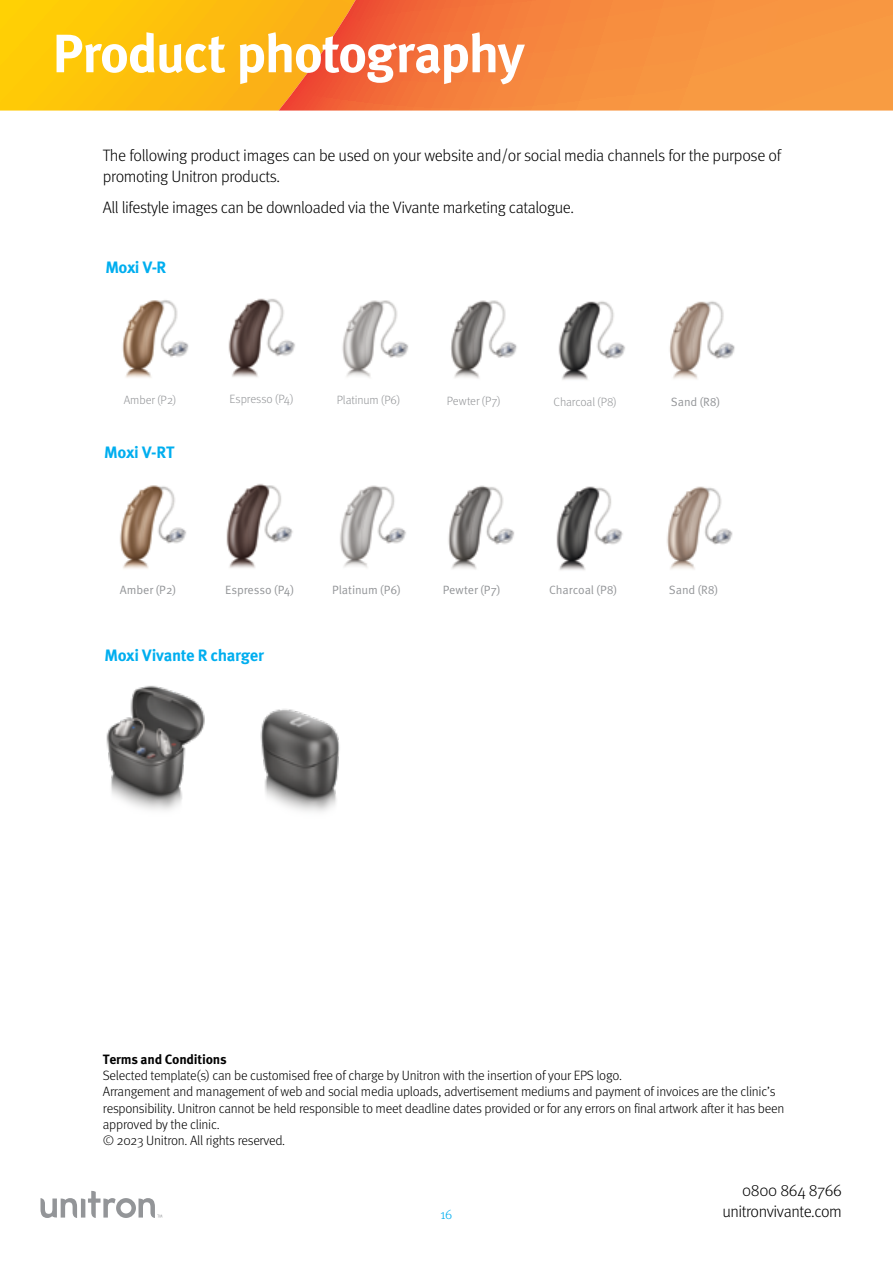
<style>
.page{position:relative;width:893px;height:1263px;background:#fff}
.page>*{position:absolute;margin:0;border:0;box-sizing:border-box;transform-origin:0 0}
.t1{font:700 54px "Meta OT";letter-spacing:-.035em;color:#fff}
.t2{font:300 16.5px/20.7px "Meta OT";letter-spacing:-.025em;color:#000}
.t3{font:700 16.5px "Meta OT";letter-spacing:-.02em;color:#00aeef}
.t4{font:300 13.5px/16.2px "Meta OT";letter-spacing:-.02em;color:#000}
.t5{font:700 13.5px "Meta OT";letter-spacing:-.015em;color:#000}
.t6{font:300 13.5px "Meta OT";color:#00aeef}
.t7{font:12px "Meta OT Norm";letter-spacing:-.005em;color:#939598}
.t8{font:300 12px "Meta OT";letter-spacing:-.005em;color:#939598}
</style>
<div class="page">
<svg style="left:41px;top:1191px;width:121px;height:27px"></svg>
<img style="left:451px;top:300px;width:66px;height:79px">
<img style="left:122px;top:300px;width:67px;height:78px">
<img style="left:558px;top:301px;width:67px;height:79px">
<img style="left:228px;top:298px;width:67px;height:79px">
<img style="left:342px;top:300px;width:67px;height:78px">
<img style="left:669px;top:301px;width:66px;height:78px">
<svg style="left:0;top:0;width:279px;height:111px;background:#fdc10c"></svg>
<svg style="left:279px;top:0;width:614px;height:111px;background:#f47e35"></svg>
<svg style="left:413px;top:26px;width:480px;height:85px;background:#f68f40"></svg>
<img style="left:448px;top:485px;width:66px;height:85px">
<img style="left:119px;top:485px;width:67px;height:84px">
<img style="left:556px;top:486px;width:67px;height:84px">
<img style="left:226px;top:483px;width:67px;height:85px">
<img style="left:340px;top:485px;width:66px;height:83px">
<img style="left:667px;top:486px;width:66px;height:83px">
<img style="left:106px;top:685px;width:99px;height:125px">
<img style="left:260px;top:709px;width:80px;height:103px">
<h1 class="t1" style="left:52px;top:19px;width:474px">Product photography</h1>
<p class="t2" style="left:103px;top:146px;width:680px">The following product images can be used on your website and/or social media channels for the purpose of promoting Unitron products.</p>
<p class="t2" style="left:103px;top:197px;width:473px">All lifestyle images can be downloaded via the Vivante marketing catalogue.</p>
<p class="t3" style="left:105px;top:257px;width:62px">Moxi V-R</p>
<p class="t8" style="left:230px;top:392px;width:66px">Espresso (P4)</p>
<p class="t8" style="left:337px;top:393px;width:65px">Platinum (P6)</p>
<p class="t7" style="left:671px;top:395px;width:51px">Sand (R8)</p>
<p class="t8" style="left:124px;top:393px;width:54px">Amber (P2)</p>
<p class="t8" style="left:447px;top:394px;width:55px">Pewter (P7)</p>
<p class="t8" style="left:554px;top:395px;width:65px">Charcoal (P8)</p>
<p class="t3" style="left:104px;top:442px;width:72px">Moxi V-RT</p>
<p class="t7" style="left:120px;top:582px;width:58px">Amber (P2)</p>
<p class="t7" style="left:225px;top:582px;width:71px">Espresso (P4)</p>
<p class="t7" style="left:332px;top:582px;width:70px">Platinum (P6)</p>
<p class="t7" style="left:443px;top:582px;width:59px">Pewter (P7)</p>
<p class="t7" style="left:549px;top:582px;width:70px">Charcoal (P8)</p>
<p class="t7" style="left:669px;top:582px;width:51px">Sand (R8)</p>
<p class="t3" style="left:104px;top:645px;width:161px">Moxi Vivante R charger</p>
<p class="t5" style="left:103px;top:1051px;width:125px">Terms and Conditions</p>
<p class="t4" style="left:103px;top:1068px;width:683px">Selected template(s) can be customised free of charge by Unitron with the insertion of your EPS logo.<br>Arrangement and management of web and social media uploads, advertisement mediums and payment of invoices are the clinic’s responsibility. Unitron cannot be held responsible to meet deadline dates provided or for any errors on final artwork after it has been approved by the clinic.<br>© 2023 Unitron. All rights reserved.</p>
<p class="t2" style="left:722px;top:1179px;width:121px;line-height:21.3px;text-align:right">0800 864 8766 unitronvivante.com</p>
<p class="t6" style="left:440px;top:1206px;width:14px">16</p>
</div>
